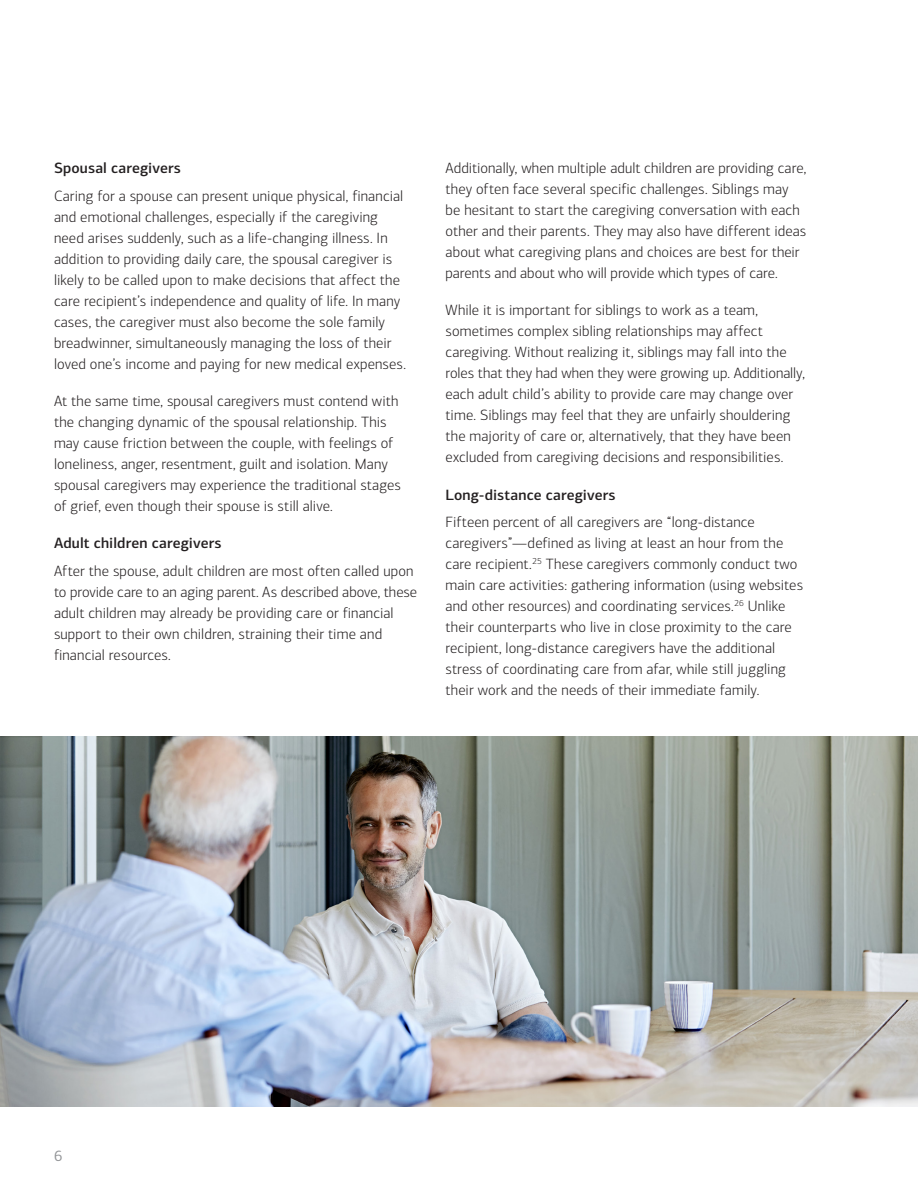
<style>
.page{position:relative;width:918px;height:1188px;background:#fff}
.page>*{position:absolute;margin:0;border:0;box-sizing:border-box;transform-origin:0 0}
.t1{font:300 15px/21px "Connections";letter-spacing:.005em;color:#231f20}
.t2{font:500 15px "Connections";letter-spacing:.01em;color:#231f20}
.t3{font:15px "Connections";color:#939598}
</style>
<div class="page">
<img style="left:0;top:737px;width:918px;height:370px">
<h3 class="t2" style="left:54px;top:159px;width:128px">Spousal caregivers</h3>
<p class="t1" style="left:54px;top:186px;width:354px">Caring for a spouse can present unique physical, financial and emotional challenges, especially if the caregiving need arises suddenly, such as a life-changing illness. In addition to providing daily care, the spousal caregiver is likely to be called upon to make decisions that affect the care recipient’s independence and quality of life. In many cases, the caregiver must also become the sole family breadwinner, simultaneously managing the loss of their loved one’s income and paying for new medical expenses.</p>
<p class="t1" style="left:54px;top:391px;width:348px">At the same time, spousal caregivers must contend with the changing dynamic of the spousal relationship. This may cause friction between the couple, with feelings of loneliness, anger, resentment, guilt and isolation. Many spousal caregivers may experience the traditional stages of grief, even though their spouse is still alive.</p>
<h3 class="t2" style="left:54px;top:534px;width:169px">Adult children caregivers</h3>
<p class="t1" style="left:54px;top:561px;width:365px">After the spouse, adult children are most often called upon to provide care to an aging parent. As described above, these adult children may already be providing care or financial support to their own children, straining their time and financial resources.</p>
<p class="t1" style="left:446px;top:158px;width:362px">Additionally, when multiple adult children are providing care, they often face several specific challenges. Siblings may be hesitant to start the caregiving conversation with each other and their parents. They may also have different ideas about what caregiving plans and choices are best for their parents and about who will provide which types of care.</p>
<p class="t1" style="left:446px;top:300px;width:361px">While it is important for siblings to work as a team, sometimes complex sibling relationships may affect caregiving. Without realizing it, siblings may fall into the roles that they had when they were growing up. Additionally, each adult child’s ability to provide care may change over time. Siblings may feel that they are unfairly shouldering the majority of care or, alternatively, that they have been excluded from caregiving decisions and responsibilities.</p>
<h3 class="t2" style="left:446px;top:485px;width:172px">Long-distance caregivers</h3>
<p class="t1" style="left:445px;top:512px;width:359px">Fifteen percent of all caregivers are “long-distance caregivers”—defined as living at least an hour from the care recipient.<sup>25</sup> These caregivers commonly conduct two main care activities: gathering information (using websites and other resources) and coordinating services.<sup>26</sup> Unlike their counterparts who live in close proximity to the care recipient, long-distance caregivers have the additional stress of coordinating care from afar, while still juggling their work and the needs of their immediate family.</p>
<p class="t3" style="left:54px;top:1147px;width:10px">6</p>
</div>
